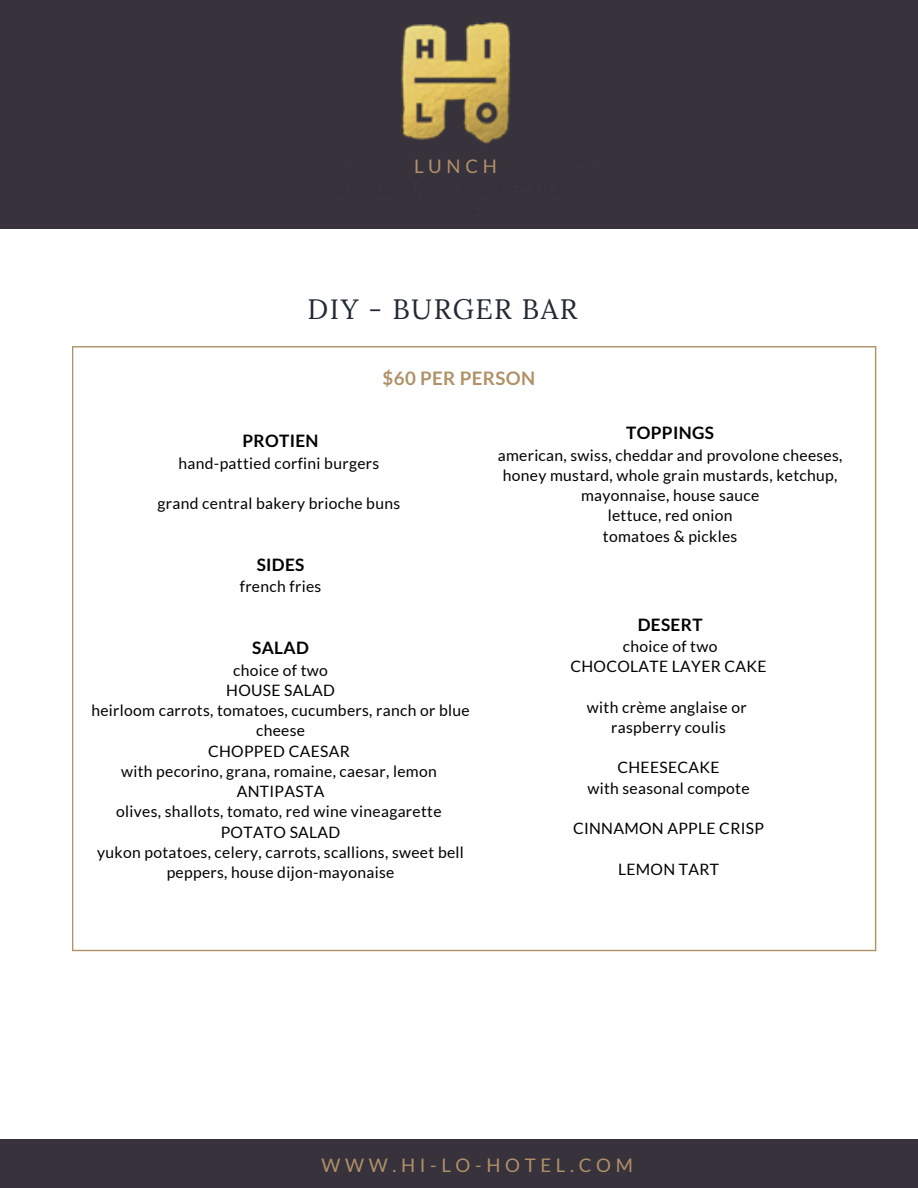
<style>
.page{position:relative;width:918px;height:1188px;background:#fff}
.page>*{position:absolute;margin:0;border:0;box-sizing:border-box;transform-origin:0 0}
.t1{font:28.05px "Lora";letter-spacing:.05em;color:#222933}
.t2{font:18.75px "Lato";letter-spacing:.25em;color:#b09168}
.t3{font:700 18.75px "Lato";letter-spacing:.02em;color:#b09168}
.t4{font:18.6px "Lato";letter-spacing:.25em;color:#b09168}
.t5{font:700 17.1px "Lato";letter-spacing:.02em;color:#000}
.t6{font:15.6px/20.2px "Lato";letter-spacing:.02em;color:#000;text-align:center}
</style>
<div class="page">
<div style="left:0;top:0;width:918px;height:228px;background:#37323c"></div>
<div style="left:0;top:1139px;width:918px;height:49px;background:#37323c"></div>
<img style="left:401px;top:22px;width:125px;height:168px">
<svg style="left:72px;top:346px;width:804px;height:605px"></svg>
<p class="t4" style="left:414px;top:155px;width:84px">LUNCH</p>
<h1 class="t1" style="left:308px;top:291px;width:271px">DIY - BURGER BAR</h1>
<p class="t3" style="left:383px;top:366px;width:154px">$60 PER PERSON</p>
<p class="t5" style="left:243px;top:430px;width:78px">PROTIEN</p>
<p class="t6" style="left:179px;top:452px;width:202px">hand-pattied corfini burgers</p>
<p class="t6" style="left:158px;top:493px;width:244px">grand central bakery brioche buns</p>
<p class="t5" style="left:257px;top:554px;width:49px">SIDES</p>
<p class="t6" style="left:240px;top:576px;width:83px">french fries</p>
<p class="t5" style="left:252px;top:637px;width:58px">SALAD</p>
<p class="t6" style="left:91px;top:659px;width:380px">choice of two<br>HOUSE SALAD<br>heirloom carrots, tomatoes, cucumbers, ranch or blue cheese<br>CHOPPED CAESAR<br>with pecorino, grana, romaine, caesar, lemon<br>ANTIPASTA<br>olives, shallots, tomato, red wine vineagarette<br>POTATO SALAD<br>yukon potatoes, celery, carrots, scallions, sweet bell peppers, house dijon-mayonaise</p>
<p class="t5" style="left:626px;top:422px;width:89px">TOPPINGS</p>
<p class="t6" style="left:498px;top:445px;width:346px">american, swiss, cheddar and provolone cheeses, honey mustard, whole grain mustards, ketchup, mayonnaise, house sauce<br>lettuce, red onion<br>tomatoes &amp; pickles</p>
<p class="t5" style="left:638px;top:614px;width:66px">DESERT</p>
<p class="t6" style="left:570px;top:636px;width:198px">choice of two<br>CHOCOLATE LAYER CAKE</p>
<p class="t6" style="left:587px;top:697px;width:161px">with crème anglaise or raspberry coulis</p>
<p class="t6" style="left:587px;top:757px;width:164px">CHEESECAKE<br>with seasonal compote</p>
<p class="t6" style="left:573px;top:818px;width:193px">CINNAMON APPLE CRISP</p>
<p class="t6" style="left:618px;top:859px;width:102px">LEMON TART</p>
<p class="t2" style="left:321px;top:1153px;width:313px">WWW.HI-LO-HOTEL.COM</p>
</div>
